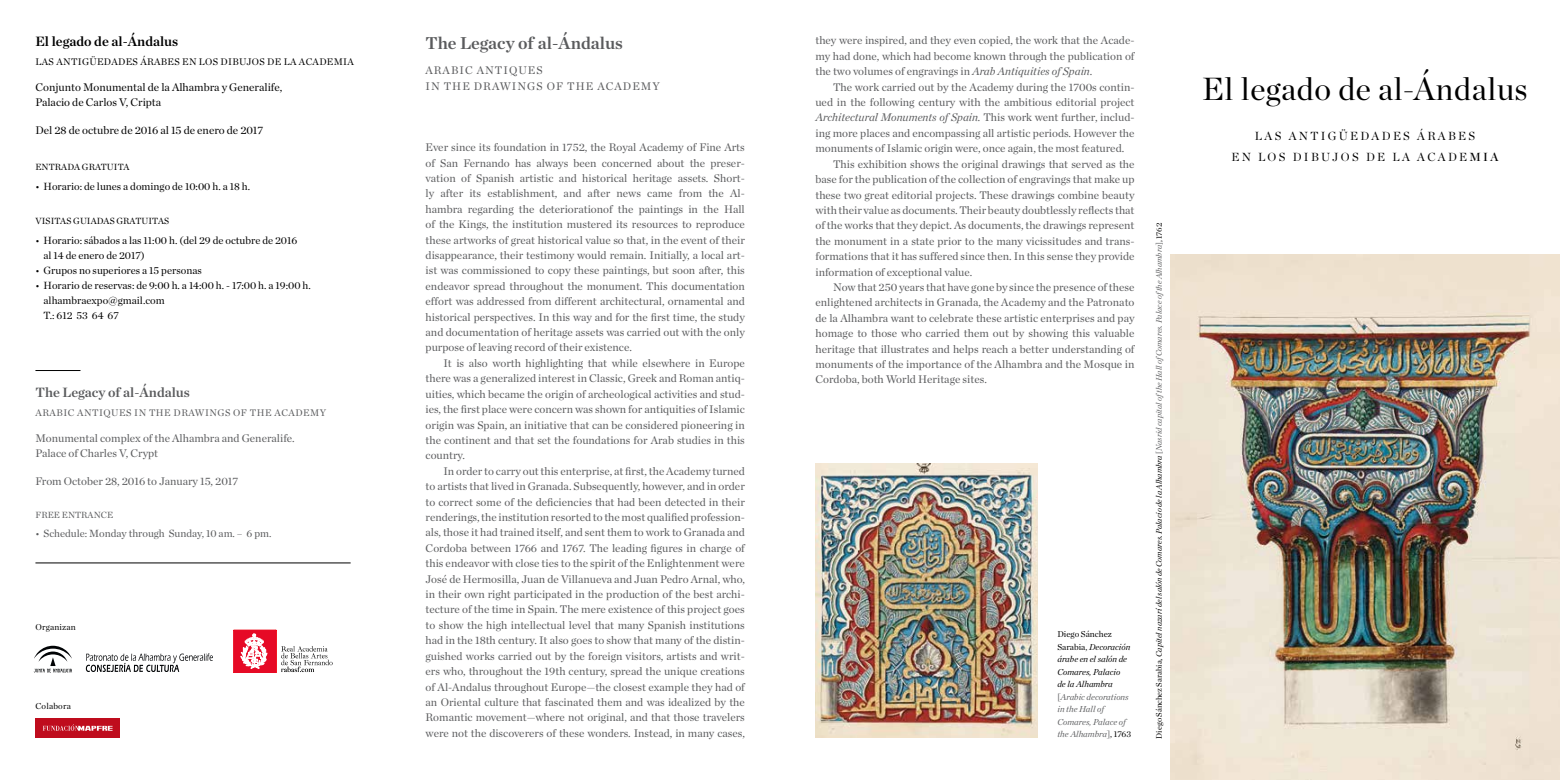
<style>
.page{position:relative;width:1560px;height:780px;background:#fff}
.page>*{position:absolute;margin:0;border:0;box-sizing:border-box;transform-origin:0 0}
.t1{font:31.88px "Chronicle Display";letter-spacing:.02em;color:#000}
.t2{font:600 17.5px "Chronicle Deck";color:#5a5b5d}
.t3{font:600 13.75px "Chronicle Deck";color:#5a5b5d}
.t4{font:600 13.75px "Chronicle Deck";color:#000}
.t5{font:11.75px/21.2px "Chronicle Display Roman SC850";letter-spacing:.2em;color:#000;text-align:center}
.t6{font:11.25px/15.4px "Chronicle Deck";color:#5a5b5d;text-align:justify}
.t7{font:11.25px/15px "Chronicle Deck";color:#000}
.t8{font:italic 11.25px "Chronicle Deck";color:#5a5b5d}
.t9{font:10.62px/15px "Chronicle Deck";color:#000}
.t10{font:10.62px "Chronicle Deck";color:#5a5b5d}
.t11{font:9.75px "Chronicle Deck";letter-spacing:.045em;color:#000}
.t12{font:9.75px "Chronicle Deck";color:#5a5b5d}
.t13{font:9.12px "Chronicle Deck";color:#000}
.t14{font:9.12px "Chronicle Deck";letter-spacing:.01em;color:#5a5b5d}
.t15{font:italic 8.75px/12.5px "Chronicle Deck";color:#5f6062}
.t16{font:8.75px "Chronicle Deck";letter-spacing:.02em;color:#000}
.t17{font:italic 8.12px "Chronicle Deck";color:#000}
.s1{font-size:8.75px}
.s2{font-style:italic}
.s3{font-style:normal}
.s4{font-style:normal;color:#000}
.s5{color:#000}
.s6{font-style:normal;color:#5f6062}
.s7{color:#5f6062}
.s8{font-weight:200}
.s9{font-family:"Chronicle Display Semibold SC850"}
</style>
<div class="page">
<img style="left:1170px;top:255px;width:389px;height:525px">
<hr style="left:35px;top:370px;width:45px;height:1px;background:#000">
<hr style="left:35px;top:562px;width:315px;height:1px;background:#000">
<svg style="left:34px;top:645px;width:179px;height:27px"></svg>
<img style="left:815px;top:463px;width:222px;height:274px">
<div style="left:35px;top:718px;width:85px;height:20px;background:#bf0c1d"></div>
<svg style="left:43px;top:724px;width:69px;height:6px"></svg>
<hr style="left:234px;top:672px;width:42px;height:1px;background:#f00">
<hr style="left:233px;top:630px;width:1px;height:42px;background:#f00">
<hr style="left:276px;top:630px;width:1px;height:42px;background:#f00">
<div style="left:234px;top:630px;width:42px;height:42px;background:#e60a26"></div>
<svg style="left:241px;top:633px;width:26px;height:35px"></svg>
<svg style="left:281px;top:646px;width:51px;height:26px"></svg>
<p class="t4" style="left:35px;top:33px;width:144px">El legado de al-Ándalus</p>
<p class="t11" style="left:35px;top:56px;width:29px">Las antig</p>
<p class="t11" style="left:89px;top:56px;width:117px">üedades árabes en los</p>
<p class="t11" style="left:220px;top:56px;width:33px">dibujos</p>
<p class="t11" style="left:267px;top:56px;width:68px">de la Academia</p>
<p class="t7" style="left:35px;top:80px;width:248px">Conjunto Monumental de la Alhambra y Generalife,<br>Palacio de Carlos V, Cripta</p>
<p class="t7" style="left:35px;top:122px;width:229px">Del 28 de octubre de 2016 al 15 de enero de 2017</p>
<p class="t13" style="left:35px;top:161px;width:14px">Entra</p>
<p class="t13" style="left:67px;top:161px;width:22px">da grat</p>
<p class="t13" style="left:107px;top:161px;width:14px">uita</p>
<p class="t9" style="left:35px;top:179px;width:216px"><span class="s1">•</span> Horario: de lunes a domingo de 10:00 h. a 18 h.</p>
<p class="t13" style="left:35px;top:215px;width:13px">Visitas</p>
<p class="t13" style="left:73px;top:215px;width:51px">guiadas grat</p>
<p class="t13" style="left:141px;top:215px;width:13px">uitas</p>
<p class="t9" style="left:44px;top:233px;width:255px;text-indent:-8px"><span class="s1">•</span> Horario: sábados a las 11:00 h. (del 29 de octubre de 2016 al 14 de enero de 2017)</p>
<p class="t9" style="left:35px;top:263px;width:168px"><span class="s1">•</span> Grupos no superiores a 15 personas</p>
<p class="t9" style="left:44px;top:278px;width:269px;text-indent:-8px"><span class="s1">•</span> Horario de reservas: de 9:00 h. a 14:00 h. - 17:00 h. a 19:00 h. alhambraexpo@gmail.com<br>T.: 612 53 64 67</p>
<p class="t3" style="left:35px;top:383px;width:156px">The Legacy of al-Ándalus</p>
<p class="t12" style="left:35px;top:406px;width:50px">Arabic anti</p>
<p class="t12" style="left:104px;top:406px;width:54px">ques in the</p>
<p class="t12" style="left:174px;top:406px;width:16px">drawings</p>
<p class="t12" style="left:233px;top:406px;width:25px">of the</p>
<p class="t12" style="left:274px;top:406px;width:52px">Academy</p>
<p class="t6" style="left:35px;top:430px;width:261px;line-height:15px">Monumental complex of the Alhambra and Generalife.<br>Palace of Charles V, Crypt</p>
<p class="t6" style="left:35px;top:473px;width:204px">From October 28, 2016 to January 15, 2017</p>
<p class="t14" style="left:35px;top:509px;width:79px">FREE ENTRANCE</p>
<p class="t10" style="left:35px;top:526px;width:237px"><span class="s1">•</span> Schedule: Monday through Sunday, 10 am. – 6 pm.</p>
<p class="t16" style="left:35px;top:621px;width:42px">Organizan</p>
<p class="t16" style="left:35px;top:700px;width:37px">Colabora</p>
<h2 class="t2" style="left:425px;top:32px;width:199px">The Legacy of al-Ándalus</h2>
<p class="t6" style="left:425px;top:62px;width:61px">Arabic anti</p>
<p class="t6" style="left:509px;top:62px;width:27px">ques</p>
<p class="t6" style="left:425px;top:79px;width:28px">in the</p>
<p class="t6" style="left:474px;top:79px;width:19px">drawings</p>
<p class="t6" style="left:546px;top:79px;width:30px">of the</p>
<p class="t6" style="left:597px;top:79px;width:62px">Academy</p>
<p class="t6" style="left:425px;top:139px;width:321px">Ever since its foundation in 1752, the Royal Academy of Fine Arts of San Fernando has always been concerned about the preser&shy;vation of Spanish artistic and historical heritage assets. Short&shy;ly after its establishment, and after news came from the Al&shy;hambra regarding the deteriorationof the paintings in the Hall of the Kings, the institution mustered its resources to reproduce these artworks of great historical value so that, in the event of their disappearance, their testimony would remain. Initially, a local art&shy;ist was commissioned to copy these paintings, but soon after, this endeavor spread throughout the monument. This documentation effort was addressed from different architectural, ornamental and historical perspectives. In this way and for the first time, the study and documentation of heritage assets was carried out with the only purpose of leaving record of their existence.</p>
<p class="t6" style="left:425px;top:355px;width:321px;text-indent:18px">It is also worth highlighting that while elsewhere in Europe there was a generalized interest in Classic, Greek and Roman antiq&shy;uities, which became the origin of archeological activities and stud&shy;ies, the first place were concern was shown for antiquities of Islamic origin was Spain, an initiative that can be considered pioneering in the continent and that set the foundations for Arab studies in this country.</p>
<p class="t6" style="left:425px;top:463px;width:321px;text-indent:18px">In order to carry out this enterprise, at first, the Academy turned to artists that lived in Granada. Subsequently, however, and in order to correct some of the deficiencies that had been detected in their renderings, the institution resorted to the most qualified profession&shy;als, those it had trained itself, and sent them to work to Granada and Cordoba between 1766 and 1767. The leading figures in charge of this endeavor with close ties to the spirit of the Enlightenment were José de Hermosilla, Juan de Villanueva and Juan Pedro Arnal, who, in their own right participated in the production of the best archi&shy;tecture of the time in Spain. The mere existence of this project goes to show the high intellectual level that many Spanish institutions had in the 18th century. It also goes to show that many of the distin&shy;guished works carried out by the foreign visitors, artists and writ&shy;ers who, throughout the 19th century, spread the unique creations of Al-Andalus throughout Europe—the closest example they had of an Oriental culture that fascinated them and was idealized by the Romantic movement—where not original, and that those travelers were not the discoverers of these wonders. Instead, in many cases,</p>
<p class="t6" style="left:815px;top:33px;width:320px">they were inspired, and they even copied, the work that the Acade&shy;my had done, which had become known through the publication of the two volumes of engravings in <span class="s2">Arab Antiquities of Spain</span>.</p>
<p class="t6" style="left:833px;top:79px;width:303px">The work carried out by the Academy during the 1700s contin-</p>
<p class="t6" style="left:815px;top:94px;width:320px">ued in the following century with the ambitious editorial project</p>
<p class="t8" style="left:815px;top:111px;width:320px">Architectural Monuments of Spain. <span class="s3">This work went further, includ-</span></p>
<p class="t6" style="left:815px;top:125px;width:320px">ing more places and encompassing all artistic periods. However the</p>
<p class="t6" style="left:815px;top:141px;width:310px">monuments of Islamic origin were, once again, the most featured.</p>
<p class="t6" style="left:833px;top:156px;width:303px">This exhibition shows the original drawings that served as the</p>
<p class="t6" style="left:815px;top:171px;width:320px">base for the publication of the collection of engravings that make up</p>
<p class="t6" style="left:815px;top:187px;width:320px">these two great editorial projects. These drawings combine beauty</p>
<p class="t6" style="left:815px;top:202px;width:320px">with their value as documents. Their beauty doubtlessly reflects that</p>
<p class="t6" style="left:815px;top:218px;width:320px">of the works that they depict. As documents, the drawings represent</p>
<p class="t6" style="left:815px;top:233px;width:320px">the monument in a state prior to the many vicissitudes and trans-</p>
<p class="t6" style="left:815px;top:248px;width:320px">formations that it has suffered since then. In this sense they provide</p>
<p class="t6" style="left:815px;top:264px;width:158px">information of exceptional value.</p>
<p class="t6" style="left:833px;top:279px;width:303px">Now that 250 years that have gone by since the presence of these</p>
<p class="t6" style="left:815px;top:295px;width:320px">enlightened architects in Granada, the Academy and the Patronato</p>
<p class="t6" style="left:815px;top:310px;width:320px">de la Alhambra want to celebrate these artistic enterprises and pay</p>
<p class="t6" style="left:815px;top:325px;width:320px">homage to those who carried them out by showing this valuable</p>
<p class="t6" style="left:815px;top:341px;width:320px">heritage that illustrates and helps reach a better understanding of</p>
<p class="t6" style="left:815px;top:356px;width:320px">monuments of the importance of the Alhambra and the Mosque in</p>
<p class="t6" style="left:815px;top:372px;width:173px">Cordoba, both World Heritage sites.</p>
<p class="t15" style="left:1057px;top:628px;width:75px"><span class="s4">Diego Sánchez<br>Sarabia,</span> <span class="s5">Decoración árabe en el salón de<br>Comares, Palacio<br>de la Alhambra </span><span class="s3">[</span>Arabic decorations in the Hall of<br>Comares, Palace of the Alhambra<span class="s3">]</span><span class="s4">, 1763</span></p>
<p class="t17" style="left:1153px;top:738px;width:517px;rotate:-90deg"><span class="s3">Diego Sánchez Sarabia</span>, Capitel nazarí del salón de Comares. Palacio de la Alhambra <span class="s6">[</span><span class="s7">Nasrid capital ofthe Hall ofComares. Palace ofthe Alhambra</span><span class="s6">]</span><span class="s3">, 1762</span></p>
<h1 class="t1" style="left:1202px;top:69px;width:327px">El legado de al<span class="s8">-</span>Ándalus</h1>
<p class="t5" style="left:1231px;top:125px;width:269px">LAS ANTIGÜEDADES ÁRABES<br>EN LOS DIBUJOS DE LA ACADE<span class="s9">mia</span></p>
</div>
